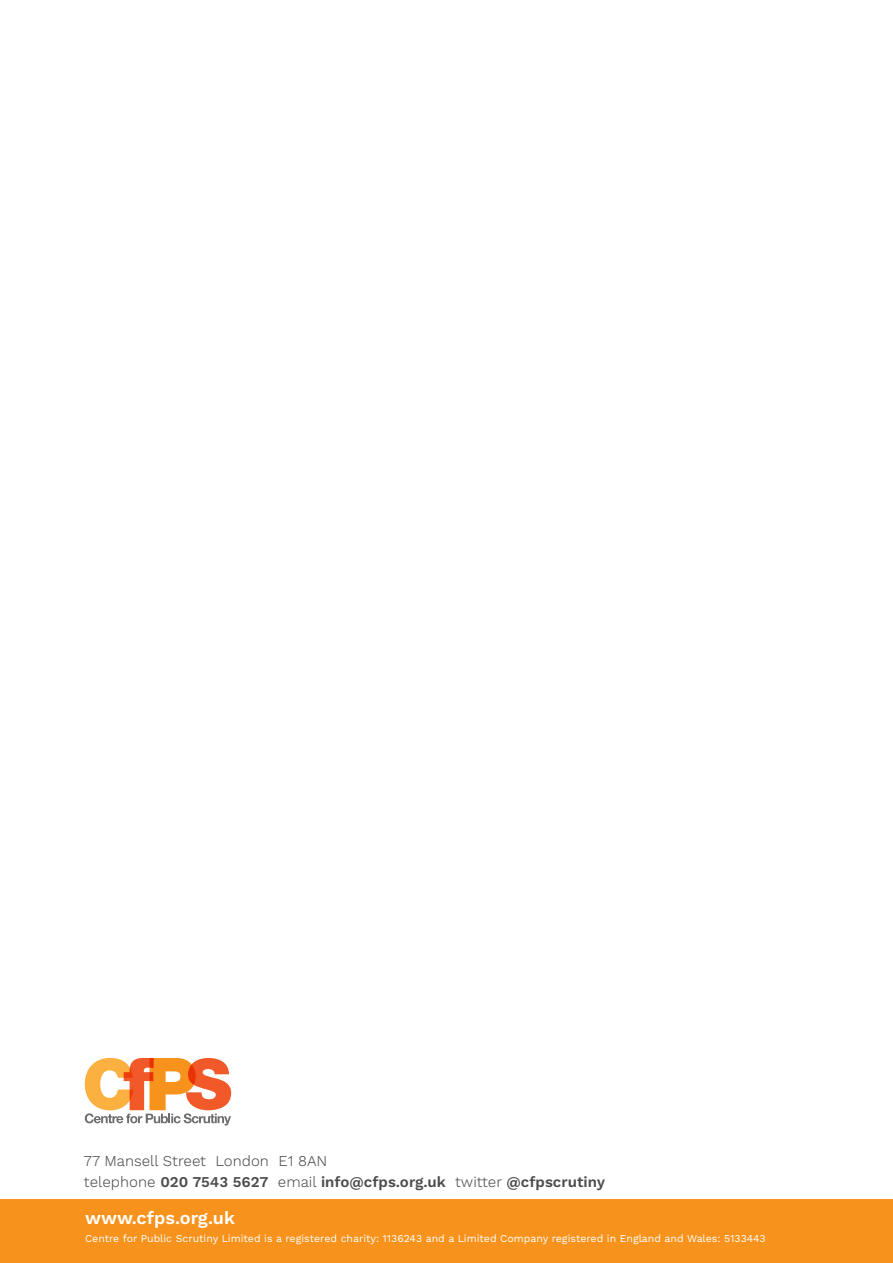
<style>
.page{position:relative;width:893px;height:1263px;background:#fff}
.page>*{position:absolute;margin:0;border:0;box-sizing:border-box;transform-origin:0 0}
.t1{font:600 18px "Work Sans";color:#fff}
.t2{font:600 15px "Work Sans";color:#4b4c4d}
.t3{font:300 15px "Work Sans";color:#4b4c4d}
.t4{font:10.5px "Work Sans";color:#fff}
.s1{font-weight:300}
</style>
<div class="page">
<div style="left:0;top:1199px;width:893px;height:64px;background:#f7931d"></div>
<svg style="left:85px;top:1058px;width:146px;height:67px"></svg>
<p class="t3" style="left:84px;top:1152px;width:245px">77 Mansell Street London E1 8AN</p>
<p class="t2" style="left:84px;top:1173px;width:523px"><span class="s1">telephone</span> 020 7543 5627 <span class="s1">email</span> info@cfps.org.uk <span class="s1">twitter</span> @cfpscrutiny</p>
<p class="t1" style="left:85px;top:1207px;width:151px">www.cfps.org.uk</p>
<p class="t4" style="left:85px;top:1232px;width:682px">Centre for Public Scrutiny Limited is a registered charity: 1136243 and a Limited Company registered in England and Wales: 5133443</p>
</div>
